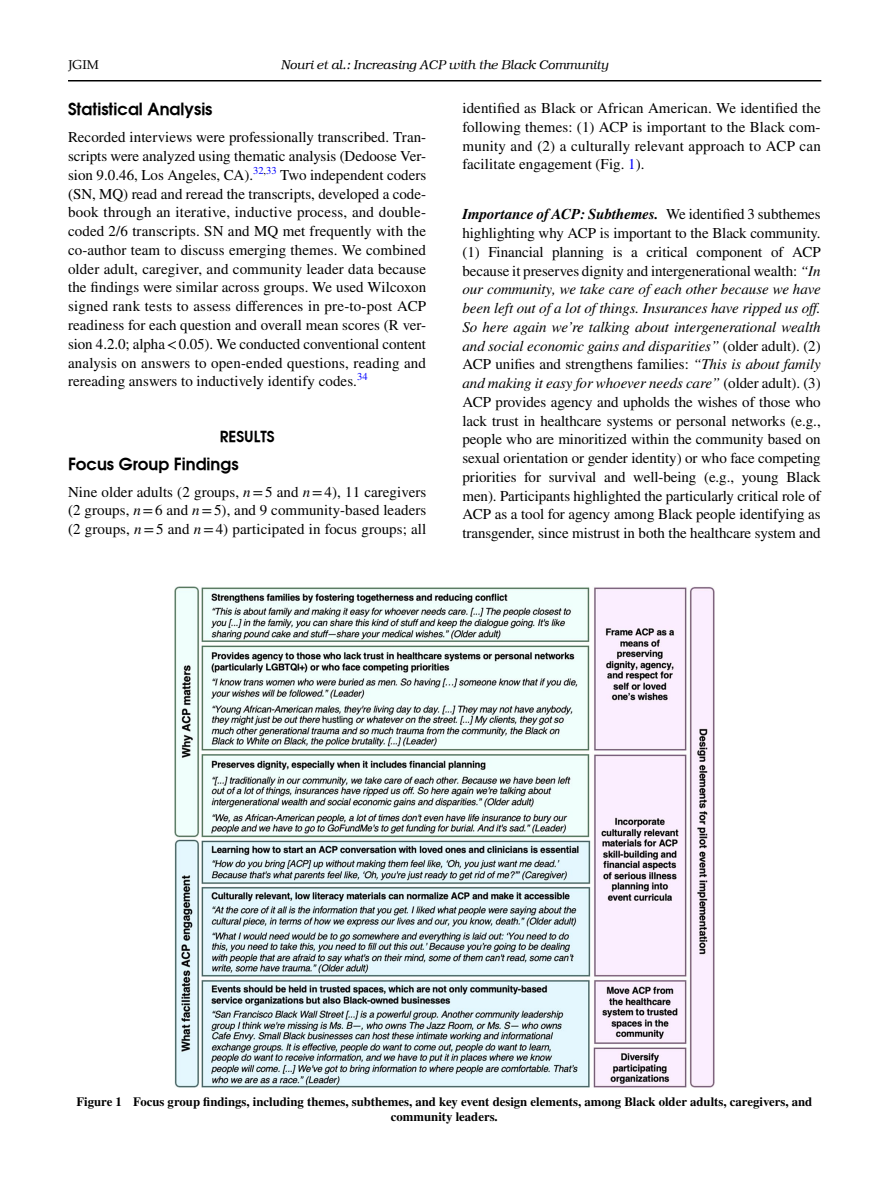
<style>
.page{position:relative;width:893px;height:1187px;background:#fff}
.page>*{position:absolute;margin:0;border:0;box-sizing:border-box;transform-origin:0 0}
.t1{font:16.5px "Avant Garde Unic Demi";color:#000}
.t2{font:15px/18.8px "STIX";letter-spacing:.005em;color:#000;text-align:justify}
.t3{font:15px "Avant Garde Unic Demi";color:#000}
.t4{font:700 12.75px/15px "STIX";color:#000;text-align:center}
.t5{font:italic 300 12.75px "Bookman Unic";color:#000}
.t6{font:12.75px "Palatino Unic 2";color:#000}
.s1{color:#00f}
.s2{font-weight:700;font-style:italic}
.s3{font-style:italic}
</style>
<div class="page">
<hr style="left:68px;top:80px;width:753px;height:1px;background:#000">
<img style="left:174px;top:586px;width:540px;height:500px">
<p class="t6" style="left:68px;top:55px;width:32px">JGIM</p>
<p class="t5" style="left:281px;top:55px;width:329px">Nouri et al.: Increasing ACP with the Black Community</p>
<p class="t1" style="left:68px;top:98px;width:146px">Statistical Analysis</p>
<p class="t2" style="left:68px;top:129px;width:360px">Recorded interviews were professionally transcribed. Tran&shy;scripts were analyzed using thematic analysis (Dedoose Ver&shy;sion 9.0.46, Los Angeles, CA).<sup>32</sup><sup>,</sup><sup>33</sup> Two independent coders (SN, MQ) read and reread the transcripts, developed a code&shy;book through an iterative, inductive process, and double&shy;coded 2/6 transcripts. SN and MQ met frequently with the co-author team to discuss emerging themes. We combined older adult, caregiver, and community leader data because the findings were similar across groups. We used Wilcoxon signed rank tests to assess differences in pre-to-post ACP readiness for each question and overall mean scores (R ver&shy;sion 4.2.0; alpha&lt;0.05). We conducted conventional content analysis on answers to open-ended questions, reading and rereading answers to inductively identify codes.<sup>34</sup></p>
<p class="t2" style="left:462px;top:100px;width:360px">identified as Black or African American. We identified the following themes: (1) ACP is important to the Black com&shy;munity and (2) a culturally relevant approach to ACP can facilitate engagement (Fig. <span class="s1">1</span>).</p>
<p class="t2" style="left:462px;top:206px;width:360px"><span class="s2">Importance of ACP: Subthemes.</span> We identified 3 subthemes highlighting why ACP is important to the Black community. (1) Financial planning is a critical component of ACP because it preserves dignity and intergenerational wealth: <span class="s3">“In our community, we take care of each other because we have been left out of a lot of things. Insurances have ripped us off.<br>So here again we’re talking about intergenerational wealth and social economic gains and disparities”</span> (older adult). (2)<br>ACP unifies and strengthens families: <span class="s3">“This is about family and making it easy for whoever needs care”</span> (older adult). (3)<br>ACP provides agency and upholds the wishes of those who lack trust in healthcare systems or personal networks (e.g., people who are minoritized within the community based on sexual orientation or gender identity) or who face competing priorities for survival and well-being (e.g., young Black men). Participants highlighted the particularly critical role of ACP as a tool for agency among Black people identifying as transgender, since mistrust in both the healthcare system and</p>
<p class="t3" style="left:220px;top:426px;width:56px">RESULTS</p>
<p class="t1" style="left:68px;top:452px;width:172px">Focus Group Findings</p>
<p class="t2" style="left:68px;top:483px;width:360px">Nine older adults (2 groups, <span class="s3">n</span>=5 and <span class="s3">n</span>=4), 11 caregivers (2 groups, <span class="s3">n</span>=6 and <span class="s3">n</span>=5), and 9 community-based leaders (2 groups, <span class="s3">n</span>=5 and <span class="s3">n</span>=4) participated in focus groups; all</p>
<p class="t4" style="left:76px;top:1093px;width:737px">Figure 1 Focus group findings, including themes, subthemes, and key event design elements, among Black older adults, caregivers, and community leaders.</p>
</div>
